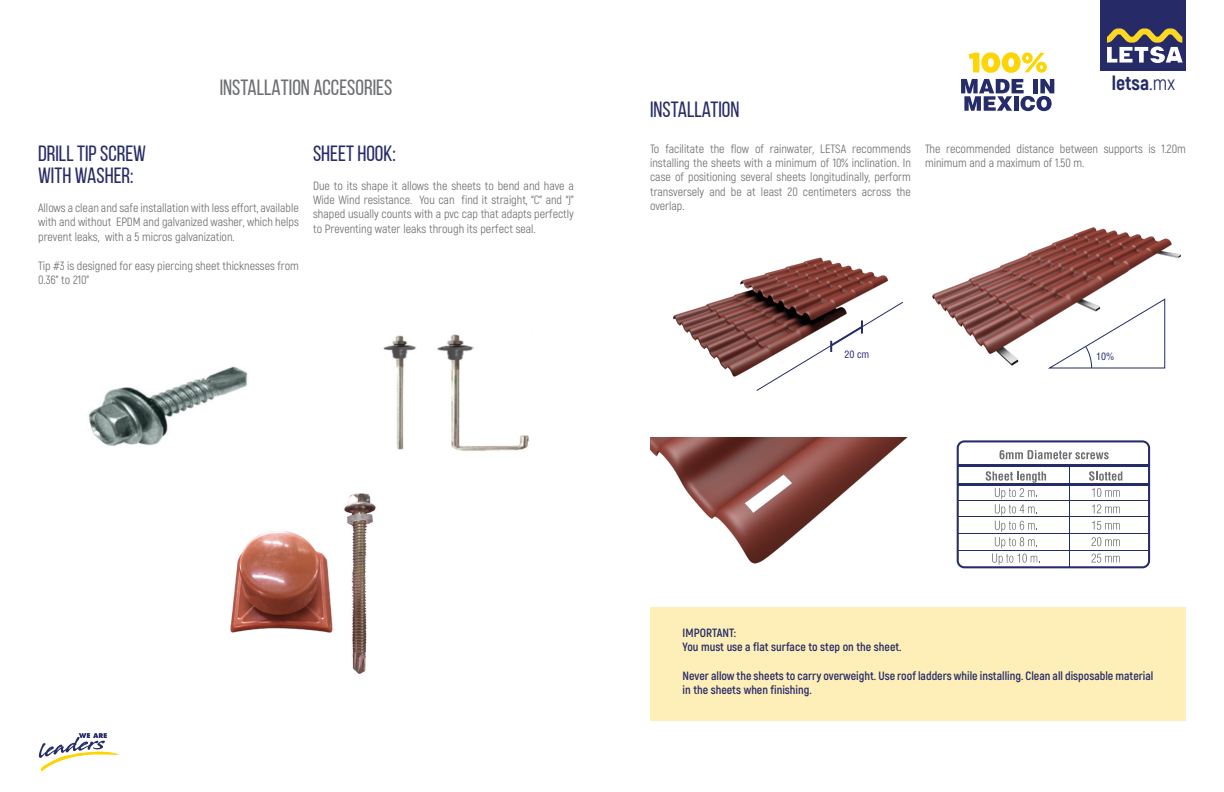
<style>
.page{position:relative;width:1224px;height:792px;background:#fff}
.page>*{position:absolute;margin:0;border:0;box-sizing:border-box;transform-origin:0 0}
.t1{font:22px/22.4px "Bebas Neue";color:#262b67}
.t2{font:22px "Bebas Neue";color:#6d6e71}
.t3{font:800 20px "Akrobat";color:#262b67}
.t4{font:12px/14.4px "Akrobat";color:#6d6e71;text-align:justify}
.t5{font:700 12px/14.4px "Akrobat";color:#262b67}
.t6{font:condensed 10px "Helvetica";color:#242c69}
.s1{font-weight:400}
</style>
<div class="page">
<div style="left:1101px;top:0;width:85px;height:71px;background:#262b67"></div>
<svg style="left:1107px;top:28px;width:76px;height:35px"></svg>
<svg style="left:38px;top:733px;width:81px;height:38px"></svg>
<div style="left:650px;top:607px;width:535px;height:114px;background:#feeeb8"></div>
<img style="left:383px;top:334px;width:146px;height:117px">
<img style="left:230px;top:493px;width:146px;height:181px">
<img style="left:88px;top:366px;width:160px;height:80px">
<img style="left:932px;top:227px;width:249px;height:139px">
<img style="left:673px;top:257px;width:215px;height:120px">
<img style="left:650px;top:438px;width:257px;height:126px">
<svg style="left:1048px;top:297px;width:118px;height:72px"></svg>
<svg style="left:756px;top:301px;width:147px;height:90px"></svg>
<svg style="left:957px;top:440px;width:193px;height:128px"></svg>
<hr style="left:1069px;top:466px;width:1px;height:101px;background:#242c69">
<svg style="left:961px;top:52px;width:94px;height:60px"></svg>
<h1 class="t2" style="left:220px;top:76px;width:174px">INSTALLATION ACCESORIES</h1>
<h1 class="t1" style="left:38px;top:142px;width:110px">DRILL TIP SCREW<br>WITH WASHER:</h1>
<p class="t4" style="left:38px;top:201px;width:262px">Allows a clean and safe installation with less effort, available with and without EPDM and galvanized washer, which helps prevent leaks, with a 5 micros galvanization.</p>
<p class="t4" style="left:38px;top:258px;width:262px">Tip #3 is designed for easy piercing sheet thicknesses from<br>0.36” to 210”</p>
<h1 class="t1" style="left:313px;top:142px;width:84px">SHEET HOOK:</h1>
<p class="t4" style="left:313px;top:178px;width:262px">Due to its shape it allows the sheets to bend and have a Wide Wind resistance. You can find it straight, “C” and “J” shaped usually counts with a pvc cap that adapts perfectly to Preventing water leaks through its perfect seal.</p>
<h1 class="t1" style="left:650px;top:98px;width:91px">INSTALLATION</h1>
<p class="t4" style="left:650px;top:141px;width:262px">To facilitate the flow of rainwater, LETSA recommends installing the sheets with a minimum of 10% inclination. In case of positioning several sheets longitudinally, perform transversely and be at least 20 centimeters across the overlap.</p>
<h2 class="t3" style="left:1112px;top:70px;width:65px">letsa<span class="s1">.mx</span></h2>
<p class="t4" style="left:925px;top:141px;width:262px">The recommended distance between supports is 1.20m minimum and a maximum of 1.50 m.</p>
<p class="t6" style="left:845px;top:348px;width:26px">20 cm</p>
<p class="t6" style="left:1096px;top:350px;width:20px">10%</p>
<p class="t5" style="left:683px;top:625px;width:220px">IMPORTANT:<br>You must use a flat surface to step on the sheet.</p>
<p class="t5" style="left:683px;top:668px;width:472px">Never allow the sheets to carry overweight. Use roof ladders while installing. Clean all disposable material in the sheets when finishing.</p>
</div>
